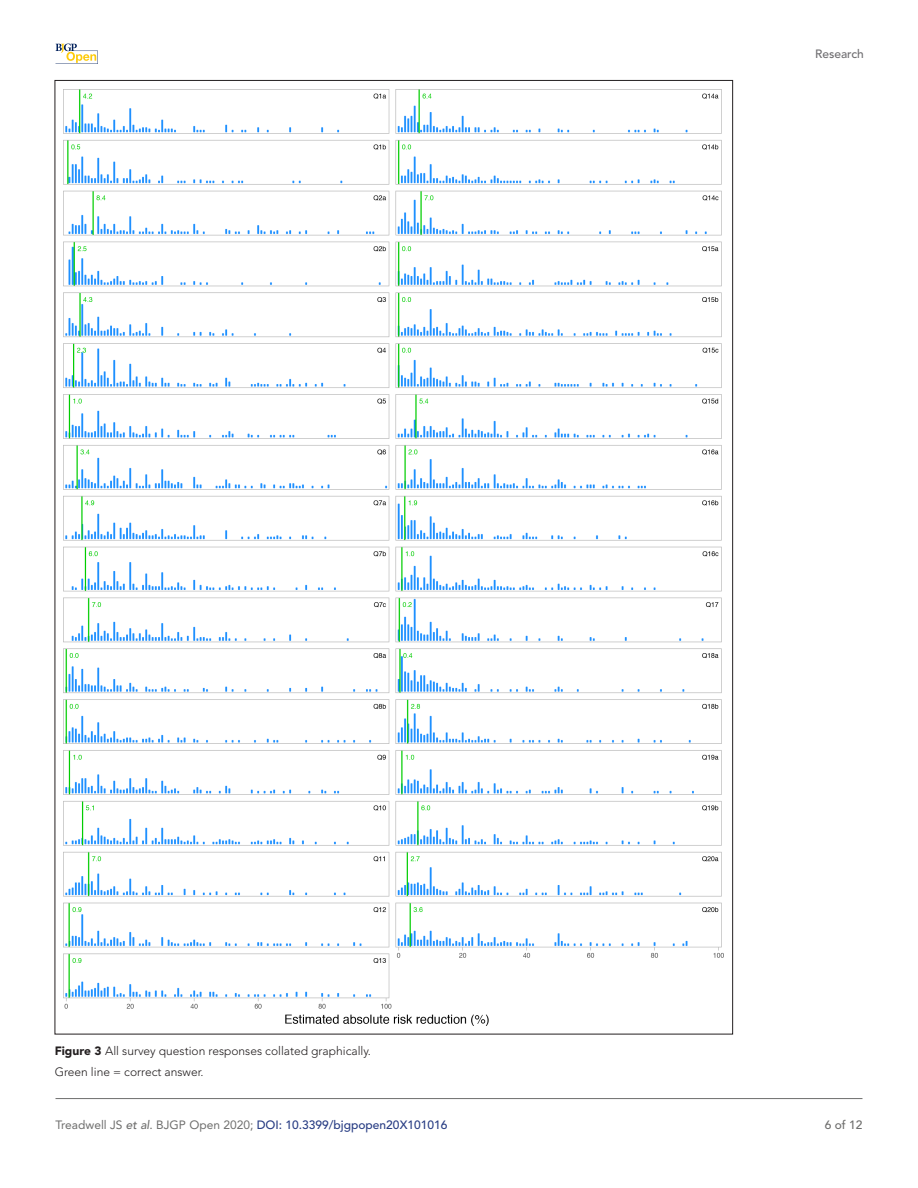
<style>
.page{position:relative;width:918px;height:1188px;background:#fff}
.page>*{position:absolute;margin:0;border:0;box-sizing:border-box;transform-origin:0 0}
.t1{font:300 12px/21px "Avenir LT Std";color:#231f20}
.t2{font:500 12px "Avenir LT Std";color:#283d84}
.t3{font:500 12px "Avenir LT Std";color:#6e6d70}
.t4{font:500 12px "Avenir LT Std";color:#6e6e6d}
.s1{font-weight:900}
.s2{font-weight:400;color:#6e6e6d}
.s3{font-style:italic;color:#6e6e6d}
</style>
<div class="page">
<hr style="left:56px;top:1098px;width:806px;height:1px;background:#6e6e6d">
<svg style="left:56px;top:44px;width:42px;height:20px"></svg>
<img style="left:64px;top:89px;width:660px;height:936px">
<p class="t1" style="left:55px;top:1041px;width:318px"><span class="s1">Figure 3</span> All survey question responses collated graphically.<br>Green line = correct answer.</p>
<p class="t3" style="left:815px;top:47px;width:50px">Research</p>
<p class="t2" style="left:56px;top:1118px;width:393px"><span class="s2">Treadwell JS</span> <span class="s3">et al</span><span class="s2">. BJGP Open 2020;</span> DOI: 10.3399/bjgpopen20X101016</p>
<p class="t4" style="left:825px;top:1118px;width:39px">6 of 12</p>
</div>
